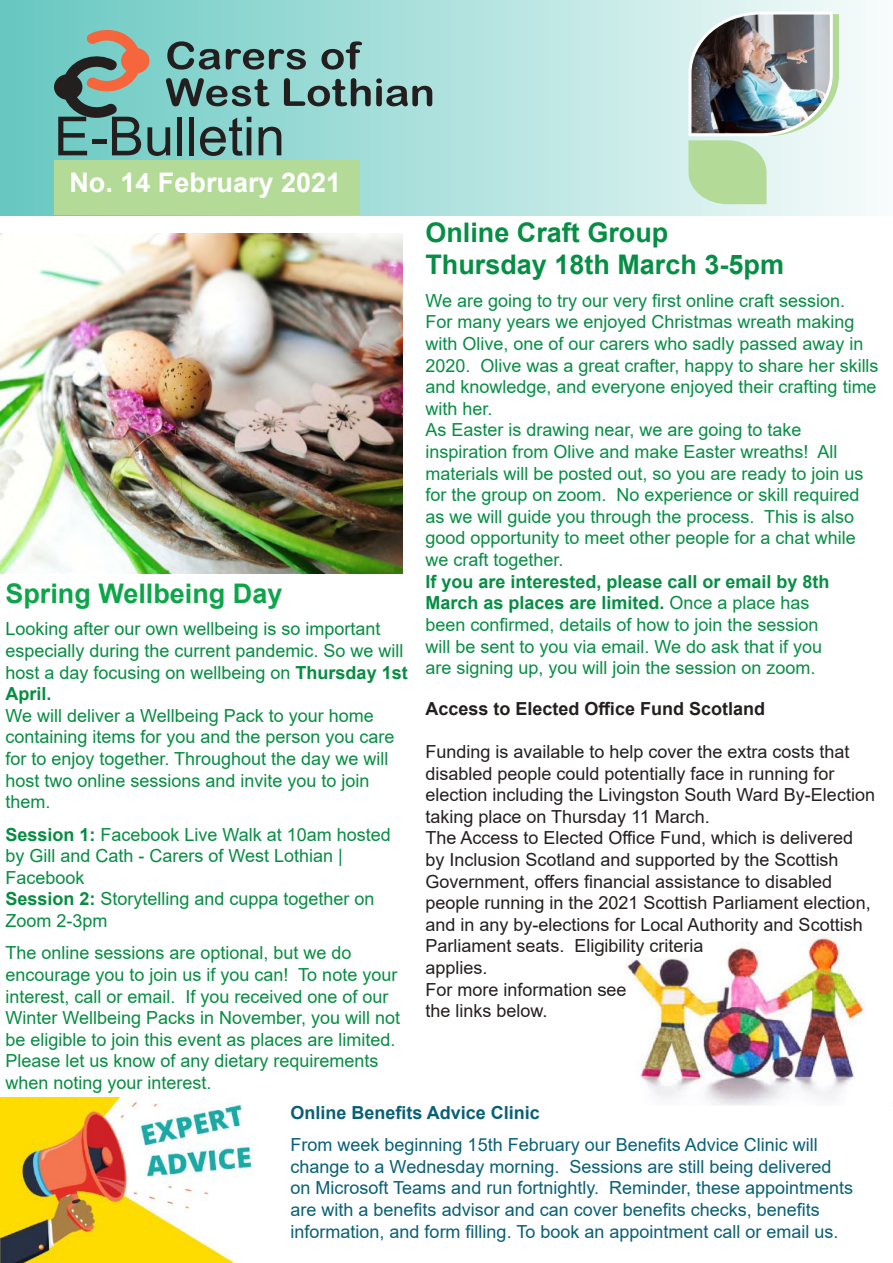
<style>
.page{position:relative;width:893px;height:1263px;background:#fff}
.page>*{position:absolute;margin:0;border:0;box-sizing:border-box;transform-origin:0 0}
.t1{font:54px "Arial";color:#241f1f}
.t2{font:700 27px/32.4px "Arial";color:#068e44}
.t3{font:700 27px "Arial";color:#0da549}
.t4{font:700 27px "Arial";color:#fff}
.t5{font:18px/21.6px "Arial";color:#068e44}
.t6{font:18px/21.6px "Arial";color:#068d42}
.t7{font:18px/21.6px "Arial";color:#241f1f}
.t8{font:18px/21.6px "Arial";color:#086076}
.t9{font:700 18px "Arial";color:#241f1f}
.t10{font:700 18px "Arial";color:#086076}
.s1{font-weight:700}
</style>
<div class="page">
<div style="left:0;top:0;width:893px;height:215px;background:linear-gradient(to right,#67c8c0,#f7fcfc)"></div>
<svg style="left:167px;top:41px;width:53px;height:29px;background:#5e8b87"></svg>
<svg style="left:226px;top:49px;width:80px;height:21px;background:#5e817e"></svg>
<svg style="left:321px;top:41px;width:41px;height:29px"></svg>
<svg style="left:166px;top:78px;width:103px;height:28px;background:#5e8884"></svg>
<svg style="left:284px;top:78px;width:148px;height:28px;background:#709390"></svg>
<svg style="left:54px;top:28px;width:95px;height:91px;background:#7e998d"></svg>
<img style="left:687px;top:10px;width:152px;height:194px">
<div style="left:54px;top:161px;width:305px;height:54px;background:#b4da97"></div>
<img style="left:0;top:1098px;width:254px;height:165px">
<img style="left:0;top:233px;width:402px;height:340px">
<img style="left:625px;top:935px;width:240px;height:170px">
<h1 class="t1" style="left:54px;top:99px;width:233px">E-Bulletin</h1>
<h2 class="t4" style="left:69px;top:163px;width:273px">No. 14 February 2021</h2>
<h2 class="t3" style="left:5px;top:574px;width:279px">Spring Wellbeing Day</h2>
<p class="t6" style="left:5px;top:618px;width:404px">Looking after our own wellbeing is so important especially during the current pandemic. So we will host a day focusing on wellbeing on <span class="s1">Thursday 1st April.</span></p>
<p class="t6" style="left:5px;top:704px;width:391px">We will deliver a Wellbeing Pack to your home containing items for you and the person you care for to enjoy together. Throughout the day we will host two online sessions and invite you to join them.</p>
<p class="t6" style="left:5px;top:823px;width:387px"><span class="s1">Session 1:</span> Facebook Live Walk at 10am hosted by Gill and Cath - Carers of West Lothian |<br>Facebook<br><span class="s1">Session 2:</span> Storytelling and cuppa together on<br>Zoom 2-3pm</p>
<p class="t6" style="left:5px;top:942px;width:396px">The online sessions are optional, but we do encourage you to join us if you can! To note your interest, call or email. If you received one of our Winter Wellbeing Packs in November, you will not be eligible to join this event as places are limited.<br>Please let us know of any dietary requirements when noting your interest.</p>
<h2 class="t2" style="left:425px;top:217px;width:360px">Online Craft Group<br>Thursday 18th March 3-5pm</h2>
<p class="t5" style="left:425px;top:290px;width:455px">We are going to try our very first online craft session.<br>For many years we enjoyed Christmas wreath making with Olive, one of our carers who sadly passed away in 2020. Olive was a great crafter, happy to share her skills and knowledge, and everyone enjoyed their crafting time with her.<br>As Easter is drawing near, we are going to take inspiration from Olive and make Easter wreaths! All materials will be posted out, so you are ready to join us for the group on zoom. No experience or skill required as we will guide you through the process. This is also good opportunity to meet other people for a chat while we craft together.</p>
<p class="t5" style="left:425px;top:570px;width:406px"><span class="s1">If you are interested, please call or email by 8th March as places are limited.</span> Once a place has been confirmed, details of how to join the session will be sent to you via email. We do ask that if you are signing up, you will join the session on zoom.</p>
<p class="t9" style="left:425px;top:696px;width:341px">Access to Elected Office Fund Scotland</p>
<p class="t7" style="left:425px;top:741px;width:451px">Funding is available to help cover the extra costs that disabled people could potentially face in running for election including the Livingston South Ward By-Election taking place on Thursday 11 March.<br>The Access to Elected Office Fund, which is delivered by Inclusion Scotland and supported by the Scottish Government, offers financial assistance to disabled people running in the 2021 Scottish Parliament election, and in any by-elections for Local Authority and Scottish Parliament seats. Eligibility criteria<br>applies.<br>For more information see<br>the links below.</p>
<p class="t10" style="left:291px;top:1100px;width:251px">Online Benefits Advice Clinic</p>
<p class="t8" style="left:291px;top:1134px;width:564px">From week beginning 15th February our Benefits Advice Clinic will change to a Wednesday morning. Sessions are still being delivered on Microsoft Teams and run fortnightly. Reminder, these appointments are with a benefits advisor and can cover benefits checks, benefits information, and form filling. To book an appointment call or email us.</p>
</div>
